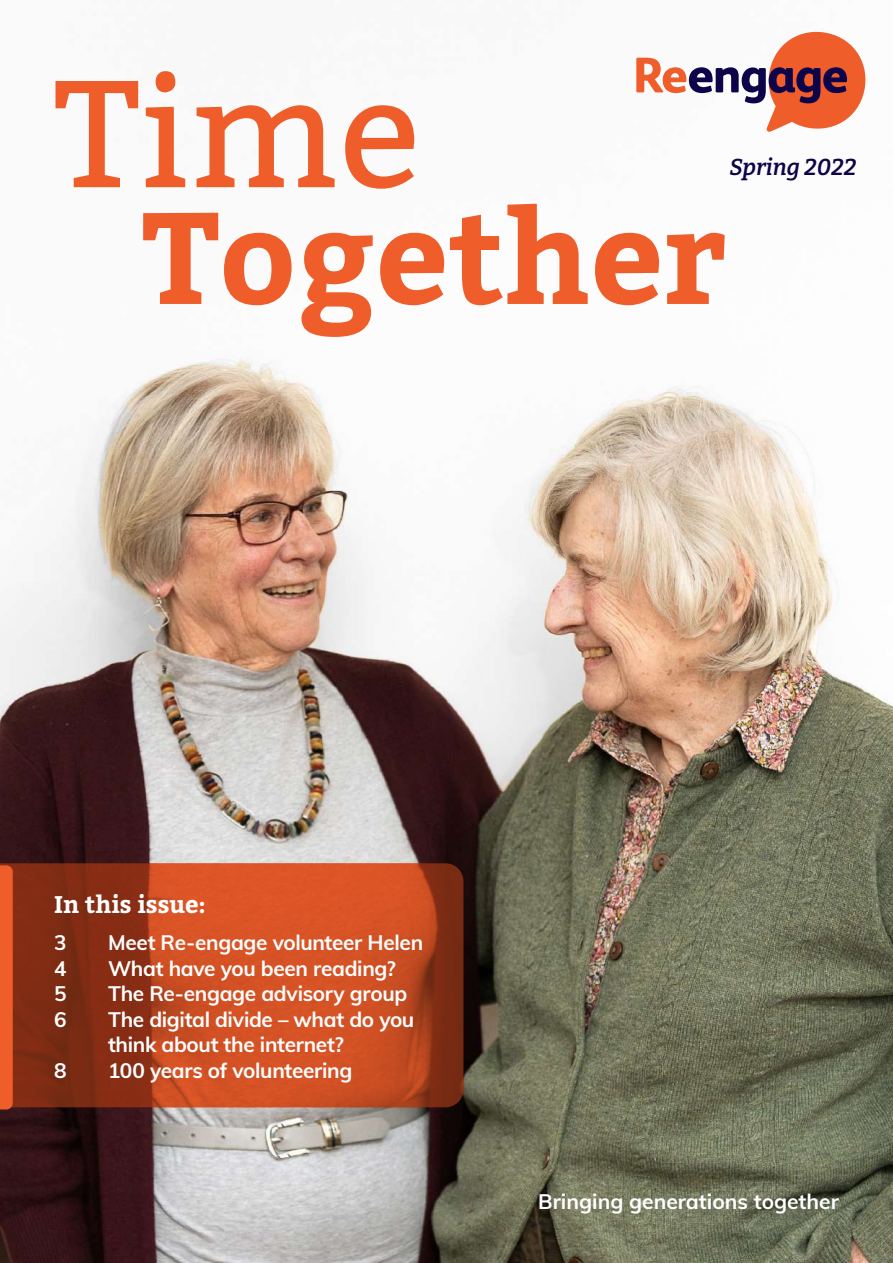
<style>
.page{position:relative;width:893px;height:1263px;background:#fff}
.page>*{position:absolute;margin:0;border:0;box-sizing:border-box;transform-origin:0 0}
.t1{font:151.65px "Bitter";color:#ef5d2a}
.t2{font:700 129.3px "Bitter";color:#ef5d2a}
.t3{font:700 24px "Bitter";color:#fff}
.t4{font:italic 600 22.95px "Bitter";color:#0d0449}
.t5{font:700 21px/25.5px "Muli";letter-spacing:-.015em;color:#fff}
</style>
<div class="page">
<img style="left:0;top:357px;width:893px;height:906px">
<svg style="left:0;top:863px;width:463px;height:244px"></svg>
<svg style="left:636px;top:31px;width:230px;height:101px"></svg>
<svg style="left:0;top:865px;width:13px;height:244px"></svg>
<h1 class="t1" style="left:54px;top:45px;width:367px">Time</h1>
<h2 class="t2" style="left:142px;top:180px;width:586px">Together</h2>
<p class="t4" style="left:730px;top:152px;width:128px">Spring 2022</p>
<p class="t3" style="left:54px;top:890px;width:153px">In this issue:</p>
<p class="t5" style="left:54px;top:929px;width:14px">3</p>
<p class="t5" style="left:108px;top:929px;width:317px">Meet Re-engage volunteer Helen</p>
<p class="t5" style="left:54px;top:954px;width:14px">4</p>
<p class="t5" style="left:108px;top:954px;width:289px">What have you been reading?</p>
<p class="t5" style="left:54px;top:980px;width:14px">5</p>
<p class="t5" style="left:108px;top:980px;width:301px">The Re-engage advisory group</p>
<p class="t5" style="left:54px;top:1005px;width:14px">6</p>
<p class="t5" style="left:108px;top:1005px;width:308px">The digital divide – what do you think about the internet?</p>
<p class="t5" style="left:54px;top:1056px;width:14px">8</p>
<p class="t5" style="left:108px;top:1056px;width:246px">100 years of volunteering</p>
<p class="t5" style="left:538px;top:1188px;width:302px">Bringing generations together</p>
</div>
